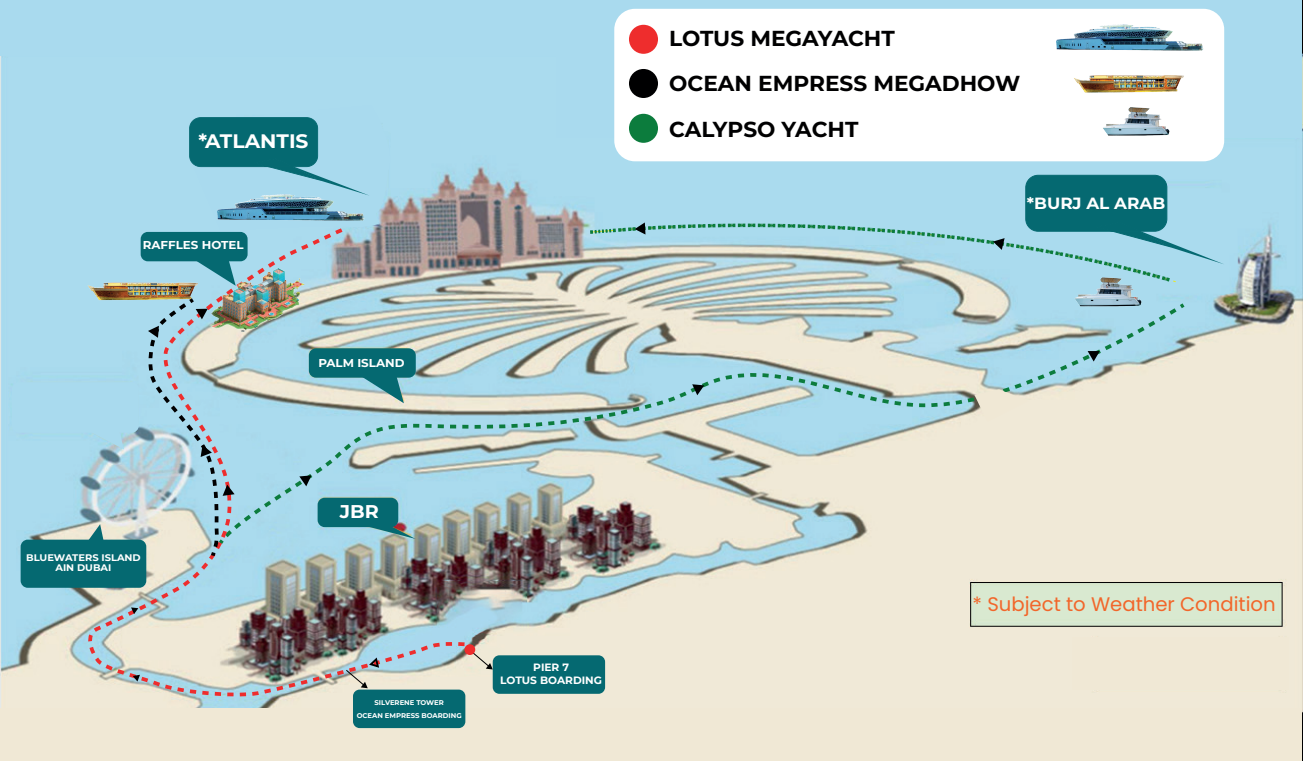
<style>
.page{position:relative;width:1303px;height:761px;background:#fff}
.page>*{position:absolute;margin:0;border:0;box-sizing:border-box;transform-origin:0 0}
.t1{font:700 21.69px/45.4px "Montserrat";color:#000001}
.t2{font:19.62px "Poppins";color:#f2662a}
.t3{font:700 19.5px "Montserrat";color:#fff}
.t4{font:700 18.44px "Montserrat";color:#fff}
.t5{font:700 16.25px "Montserrat";color:#fff}
.t6{font:700 11.44px "Montserrat";color:#fff}
.t7{font:700 10.62px/12.9px "Montserrat";color:#fff;text-align:center}
.t8{font:700 9.56px/9.9px "Montserrat";color:#fff;text-align:center}
.t9{font:700 6.88px/12.9px "Montserrat";color:#fff;text-align:center}
</style>
<div class="page">
<img style="left:1px;top:0;width:1301px;height:761px">
<div style="left:0;top:708px;width:1301px;height:52px;background:#f0e8d5"></div>
<div style="left:0;top:0;width:1301px;height:55px;background:#a9daee"></div>
<svg style="left:471px;top:651px;width:22px;height:18px"></svg>
<div style="left:1071px;top:637px;width:217px;height:52px;background:#f0e8d5"></div>
<div style="left:464px;top:644px;width:11px;height:11px;background:#ee2d2d;border-radius:50%"></div>
<svg style="left:588px;top:175px;width:636px;height:108px;background:#95c7d2"></svg>
<svg style="left:189px;top:105px;width:209px;height:120px;background:#6fb1c0"></svg>
<div style="left:555px;top:42px;width:746px;height:96px;background:#a9daee"></div>
<svg style="left:468px;top:303px;width:715px;height:222px;background:#c9d6d1"></svg>
<svg style="left:1175px;top:300px;width:21px;height:15px"></svg>
<div style="left:614px;top:9px;width:610px;height:152px;background:#fff;border-radius:21px"></div>
<div style="left:629px;top:25px;width:29px;height:29px;background:#ee2d2d;border-radius:50%"></div>
<div style="left:629px;top:69px;width:29px;height:29px;background:#000001;border-radius:50%"></div>
<div style="left:629px;top:114px;width:29px;height:29px;background:#0c7c3d;border-radius:50%"></div>
<svg style="left:974px;top:389px;width:54px;height:32px;background:#e3dfce"></svg>
<svg style="left:692px;top:384px;width:12px;height:11px"></svg>
<svg style="left:1087px;top:351px;width:12px;height:10px"></svg>
<div style="left:21px;top:539px;width:125px;height:49px;background:#056971;border-radius:7px"></div>
<div style="left:12px;top:382px;width:127px;height:50px;background:#a9daee;border-radius:7px"></div>
<div style="left:493px;top:655px;width:112px;height:38px;background:#056971;border-radius:7px"></div>
<div style="left:353px;top:689px;width:112px;height:39px;background:#056971;border-radius:7px"></div>
<img style="left:212px;top:186px;width:158px;height:39px">
<img style="left:1056px;top:24px;width:148px;height:27px">
<img style="left:1074px;top:75px;width:110px;height:18px">
<img style="left:1072px;top:272px;width:72px;height:39px">
<img style="left:1103px;top:107px;width:67px;height:29px">
<img style="left:85px;top:225px;width:383px;height:475px">
<div style="left:141px;top:232px;width:107px;height:29px;background:#056971;border-radius:7px"></div>
<svg style="left:193px;top:261px;width:43px;height:25px"></svg>
<svg style="left:131px;top:607px;width:7px;height:7px"></svg>
<svg style="left:133px;top:674px;width:7px;height:7px"></svg>
<svg style="left:346px;top:655px;width:34px;height:33px"></svg>
<svg style="left:143px;top:296px;width:105px;height:264px;background:#b1ccd4"></svg>
<img style="left:206px;top:268px;width:98px;height:63px">
<p class="t3" style="left:198px;top:128px;width:112px">*ATLANTIS</p>
<p class="t6" style="left:143px;top:238px;width:102px">RAFFLES HOTEL</p>
<p class="t6" style="left:318px;top:355px;width:88px">PALM ISLAND</p>
<p class="t8" style="left:26px;top:552px;width:116px">BLUEWATERS ISLAND<br>AIN DUBAI</p>
<p class="t4" style="left:340px;top:499px;width:40px">JBR</p>
<p class="t9" style="left:357px;top:695px;width:106px">SILVERENE TOWER<br>OCEAN EMPRESS BOARDING</p>
<p class="t7" style="left:500px;top:661px;width:103px">PIER 7<br>LOTUS BOARDING</p>
<p class="t1" style="left:669px;top:15px;width:352px">LOTUS MEGAYACHT<br>OCEAN EMPRESS MEGADHOW<br>CALYPSO YACHT</p>
<p class="t5" style="left:1027px;top:193px;width:140px">*BURJ AL ARAB</p>
<p class="t2" style="left:972px;top:593px;width:304px">* Subject to Weather Condition</p>
</div>
